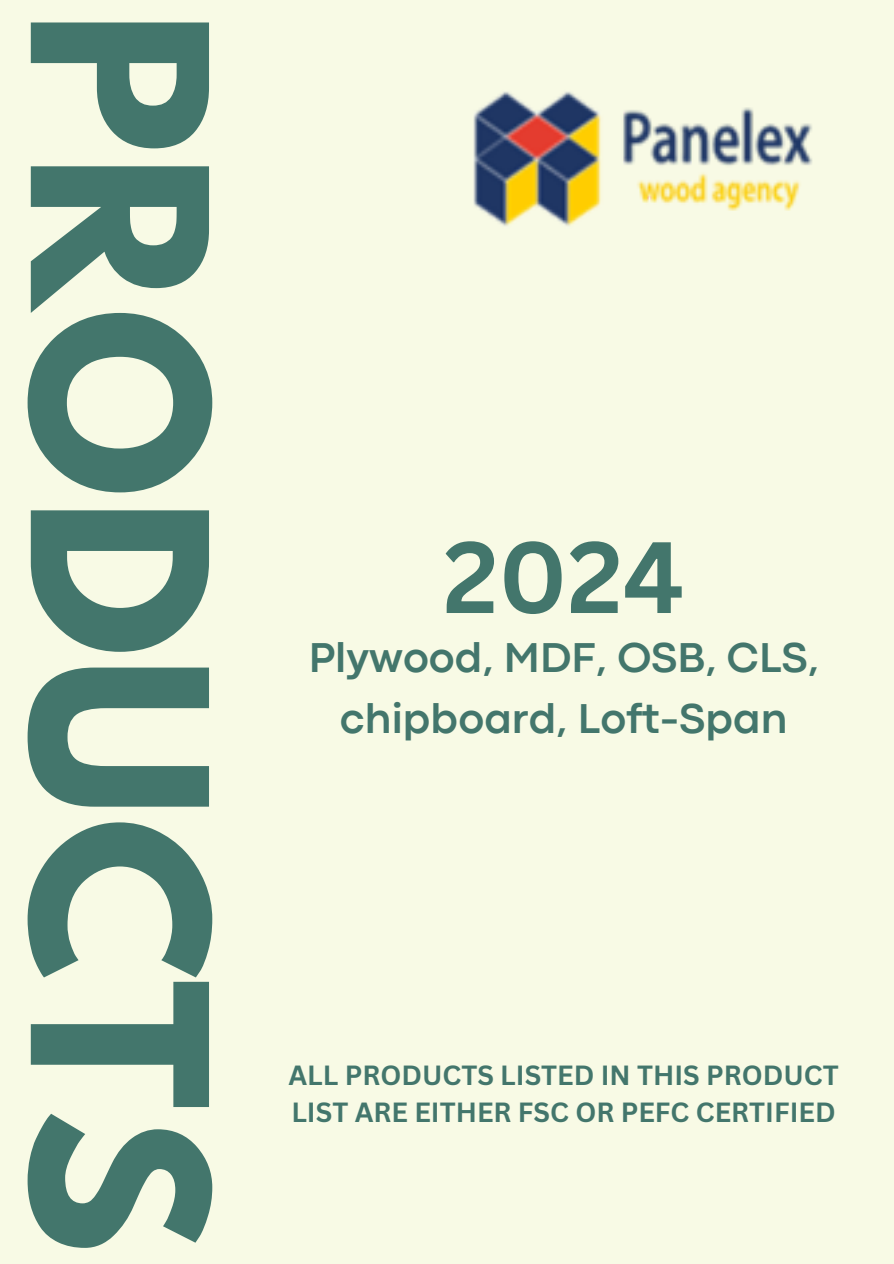
<style>
.page{position:relative;width:894px;height:1264px;background:#fff}
.page>*{position:absolute;margin:0;border:0;box-sizing:border-box;transform-origin:0 0}
.t1{font:700 215.85px "League Spartan";color:#43766c}
.t2{font:700 99px "Canva Sans";color:#43766c}
.t3{font:700 43.5px/60.8px "Codec Pro";color:#43766c;text-align:center}
.t4{font:700 27px/37.2px "Canva Sans";color:#43766c}
</style>
<div class="page">
<div style="left:0;top:0;width:893px;height:1263px;background:#f8fae5"></div>
<img style="left:473px;top:91px;width:340px;height:135px">
<p class="t1" style="left:225px;top:10px;width:1245px;rotate:90deg">PRODUCTS</p>
<h3 class="t2" style="left:443px;top:507px;width:242px">2024</h3>
<p class="t3" style="left:309px;top:630px;width:511px">Plywood, MDF, OSB, CLS, chipboard, Loft-Span</p>
<h2 class="t4" style="left:288px;top:1055px;width:551px">ALL PRODUCTS LISTED IN THIS PRODUCT<br>LIST ARE EITHER FSC OR PEFC CERTIFIED</h2>
</div>
